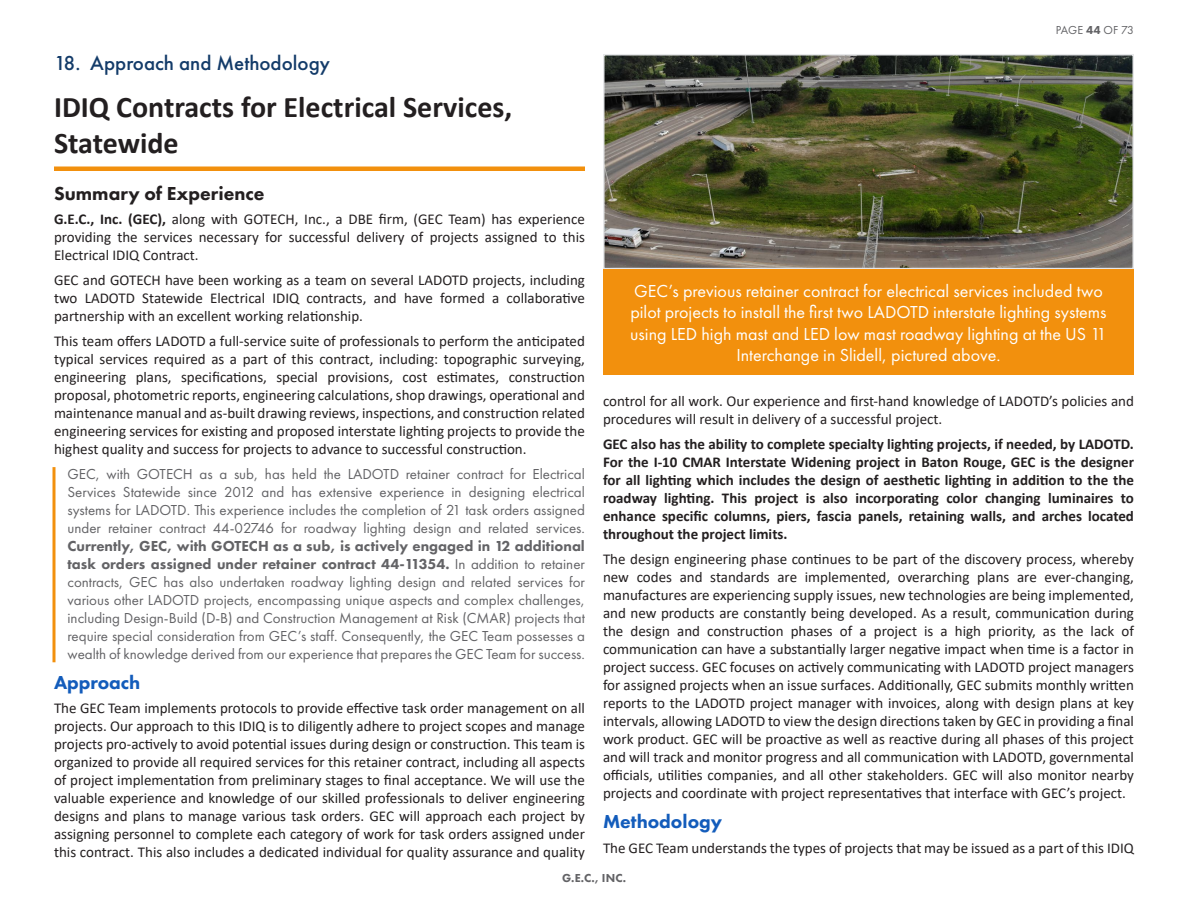
<style>
.page{position:relative;width:1188px;height:918px;background:#fff}
.page>*{position:absolute;margin:0;border:0;box-sizing:border-box;transform-origin:0 0}
.Resume-Sub{font:700 30px/36px "Calibri";color:#231f20}
.t1{font:500 21px "Futura PT";color:#133b69}
.t2{font:800 19.5px "Futura PT";color:#231f20}
.t3{font:800 19.5px "Futura PT";color:#135cbb}
.Resume-Sub-2{font:18px/21.6px "Futura PT";color:#fff;text-align:center}
.t4{font:15px/18px "Calibri";color:#231f20;text-align:justify}
.Narrative-Call-Out-B{font:15px/18px "Futura PT";color:#636366;text-align:justify}
.t5{font:700 15px/18px "Calibri";color:#231f20;text-align:justify}
.t6{font:800 12px "Futura PT";color:#636366}
.t7{font:12px "Futura PT";letter-spacing:-.01em;color:#636366}
.s1{font-weight:700}
.s2{font-weight:800}
</style>
<div class="page">
<svg style="left:52px;top:467px;width:4px;height:195px"></svg>
<div style="left:54px;top:166px;width:531px;height:5px;background:#f2900d"></div>
<img style="left:606px;top:57px;width:525px;height:209px">
<div style="left:603px;top:54px;width:531px;height:215px;border:2px solid #e6e7e9"></div>
<div style="left:603px;top:269px;width:531px;height:106px;background:#f2900d"></div>
<h2 class="t1" style="left:54px;top:50px;width:277px">18. Approach and Methodology</h2>
<p class="Resume-Sub" style="left:54px;top:89px;width:460px">IDIQ Contracts for Electrical Services,<br>Statewide</p>
<p class="t2" style="left:54px;top:181px;width:212px">Summary of Experience</p>
<p class="t4" style="left:54px;top:210px;width:533px"><span class="s1">G.E.C., Inc. (GEC),</span> along with GOTECH, Inc., a DBE firm, (GEC Team) has experience providing the services necessary for successful delivery of projects assigned to this Electrical IDIQ Contract.</p>
<p class="t4" style="left:54px;top:271px;width:533px">GEC and GOTECH have been working as a team on several LADOTD projects, including two LADOTD Statewide Electrical IDIQ contracts, and have formed a collaborative partnership with an excellent working relationship.</p>
<p class="t4" style="left:54px;top:331px;width:533px">This team offers LADOTD a full-service suite of professionals to perform the anticipated typical services required as a part of this contract, including: topographic surveying, engineering plans, specifications, special provisions, cost estimates, construction proposal, photometric reports, engineering calculations, shop drawings, operational and maintenance manual and as-built drawing reviews, inspections, and construction related engineering services for existing and proposed interstate lighting projects to provide the highest quality and success for projects to advance to successful construction.</p>
<p class="Narrative-Call-Out-B" style="left:68px;top:464px;width:519px">GEC, with GOTECH as a sub, has held the LADOTD retainer contract for Electrical Services Statewide since 2012 and has extensive experience in designing electrical systems for LADOTD. This experience includes the completion of 21 task orders assigned under retainer contract 44-02746 for roadway lighting design and related services.<br><span class="s2">Currently, GEC, with GOTECH as a sub, is actively engaged in 12 additional task orders assigned under retainer contract 44-11354.</span> In addition to retainer contracts, GEC has also undertaken roadway lighting design and related services for various other LADOTD projects, encompassing unique aspects and complex challenges, including Design-Build (D-B) and Construction Management at Risk (CMAR) projects that require special consideration from GEC’s staff. Consequently, the GEC Team possesses a wealth of knowledge derived from our experience that prepares the GEC Team for success.</p>
<p class="t3" style="left:54px;top:670px;width:88px">Approach</p>
<p class="t4" style="left:54px;top:699px;width:533px">The GEC Team implements protocols to provide effective task order management on all projects. Our approach to this IDIQ is to diligently adhere to project scopes and manage projects pro-actively to avoid potential issues during design or construction. This team is organized to provide all required services for this retainer contract, including all aspects of project implementation from preliminary stages to final acceptance. We will use the valuable experience and knowledge of our skilled professionals to deliver engineering designs and plans to manage various task orders. GEC will approach each project by assigning personnel to complete each category of work for task orders assigned under this contract. This also includes a dedicated individual for quality assurance and quality</p>
<p class="t7" style="left:1056px;top:23px;width:80px">PAGE <span class="s2">44</span> OF 73</p>
<p class="Resume-Sub-2" style="left:630px;top:280px;width:478px">GEC’s previous retainer contract for electrical services included two pilot projects to install the first two LADOTD interstate lighting systems using LED high mast and LED low mast roadway lighting at the US 11<br>Interchange in Slidell, pictured above.</p>
<p class="t4" style="left:603px;top:392px;width:532px">control for all work. Our experience and first-hand knowledge of LADOTD’s policies and procedures will result in delivery of a successful project.</p>
<p class="t5" style="left:603px;top:435px;width:533px">GEC also has the ability to complete specialty lighting projects, if needed, by LADOTD.<br>For the I-10 CMAR Interstate Widening project in Baton Rouge, GEC is the designer for all lighting which includes the design of aesthetic lighting in addition to the the roadway lighting. This project is also incorporating color changing luminaires to enhance specific columns, piers, fascia panels, retaining walls, and arches located throughout the project limits.</p>
<p class="t4" style="left:603px;top:550px;width:533px">The design engineering phase continues to be part of the discovery process, whereby new codes and standards are implemented, overarching plans are ever-changing, manufactures are experiencing supply issues, new technologies are being implemented, and new products are constantly being developed. As a result, communication during the design and construction phases of a project is a high priority, as the lack of communication can have a substantially larger negative impact when time is a factor in project success. GEC focuses on actively communicating with LADOTD project managers for assigned projects when an issue surfaces. Additionally, GEC submits monthly written reports to the LADOTD project manager with invoices, along with design plans at key intervals, allowing LADOTD to view the design directions taken by GEC in providing a final work product. GEC will be proactive as well as reactive during all phases of this project and will track and monitor progress and all communication with LADOTD, governmental officials, utilities companies, and all other stakeholders. GEC will also monitor nearby projects and coordinate with project representatives that interface with GEC’s project.</p>
<p class="t3" style="left:603px;top:809px;width:121px">Methodology</p>
<p class="t4" style="left:603px;top:838px;width:532px">The GEC Team understands the types of projects that may be issued as a part of this IDIQ</p>
<p class="t6" style="left:562px;top:871px;width:65px">G.E.C., INC.</p>
</div>
